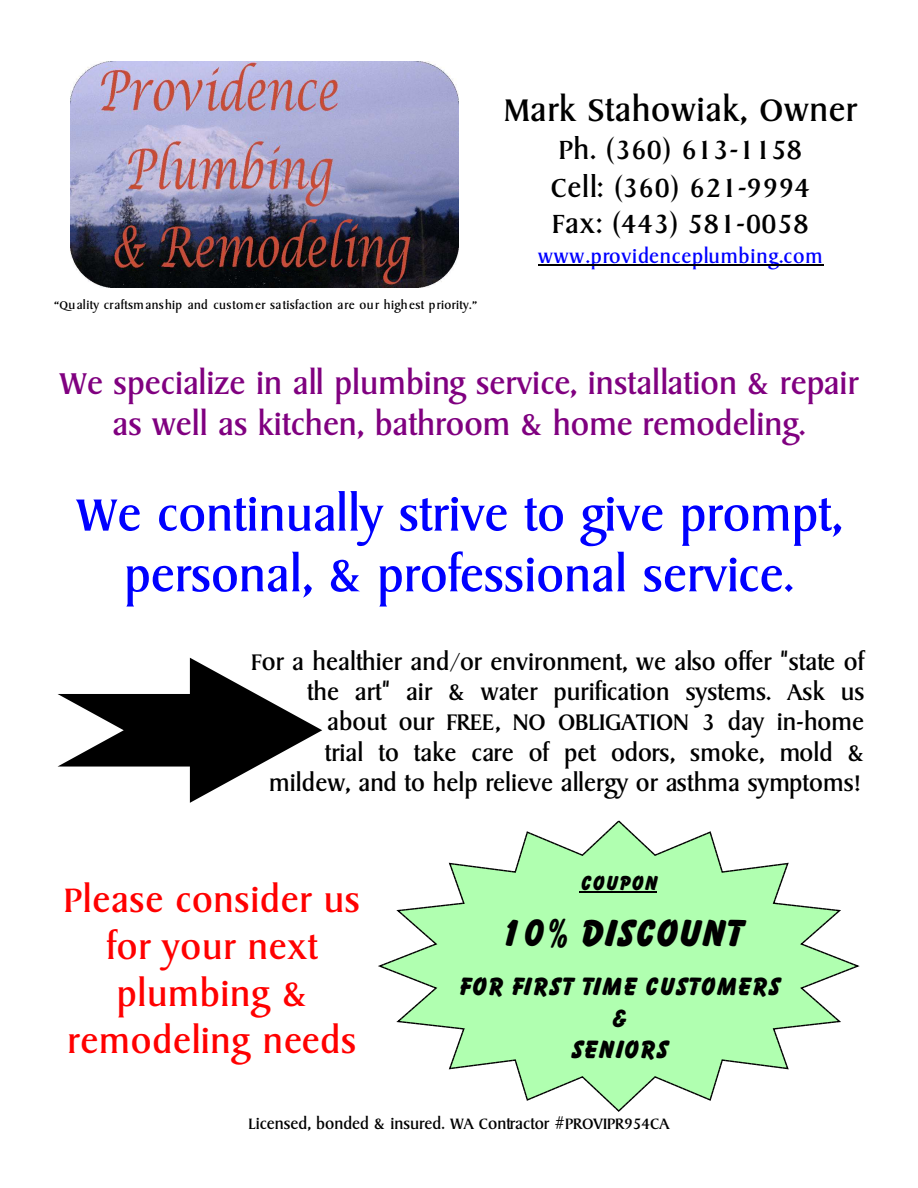
<style>
.page{position:relative;width:918px;height:1188px;background:#fff}
.page>*{position:absolute;margin:0;border:0;box-sizing:border-box;transform-origin:0 0}
.t1{font:54px/60.6px "Sydney";color:#00f;text-align:center}
.t2{font:40.5px/47.1px "Sydney";letter-spacing:.02em;color:#f00;text-align:center}
.t3{font:37.5px "Sydney";letter-spacing:.015em;color:#000}
.t4{font:36px/40.5px "Sydney";color:#800080;text-align:center}
.t5{font:36px "Balloon";letter-spacing:.005em;color:#000}
.t6{font:31.35px/37px "Sydney";letter-spacing:.025em;color:#000}
.t7{font:27px/30.3px "Sydney";letter-spacing:.005em;color:#000;text-align:right}
.t8{font:24px/31.7px "Balloon";letter-spacing:.04em;color:#000;text-align:center}
.t9{font:22.35px "Sydney";letter-spacing:.035em;color:#00f}
.t10{font:19.5px "Balloon";letter-spacing:.045em;color:#000}
.t11{font:18px "Sydney";color:#000}
.t12{font:13.5px "Sydney";letter-spacing:.025em;color:#000}
</style>
<div class="page">
<img style="left:70px;top:62px;width:389px;height:226px">
<svg style="left:378px;top:820px;width:482px;height:292px"></svg>
<hr style="left:579px;top:892px;width:78px;height:1px;background:#000">
<hr style="left:538px;top:265px;width:285px;height:1px;background:#000">
<svg style="left:58px;top:658px;width:264px;height:145px"></svg>
<p class="t12" style="left:54px;top:298px;width:425px">“Quality craftsmanship and customer satisfaction are our highest priority.”</p>
<h3 class="t3" style="left:504px;top:90px;width:355px">Mark Stahowiak, Owner</h3>
<p class="t6" style="left:551px;top:132px;width:261px">Ph. (360) 613-1158<br>Cell: (360) 621-9994<br>Fax: (443) 581-0058</p>
<p class="t9" style="left:538px;top:244px;width:286px">www.providenceplumbing.com</p>
<h3 class="t4" style="left:60px;top:364px;width:800px">We specialize in all plumbing service, installation &amp; repair as well as kitchen, bathroom &amp; home remodeling.</h3>
<h1 class="t1" style="left:76px;top:486px;width:768px">We continually strive to give prompt, personal, &amp; professional service.</h1>
<p class="t7" style="left:251px;top:647px;width:615px">For a healthier and/or environment, we also offer "state of the art" air &amp; water purification systems. Ask us about our FREE, NO OBLIGATION 3 day in-home<br>trial to take care of pet odors, smoke, mold &amp; mildew, and to help relieve allergy or asthma symptoms!</p>
<h2 class="t2" style="left:64px;top:877px;width:297px">Please consider us for your next plumbing &amp; remodeling needs</h2>
<p class="t10" style="left:579px;top:871px;width:79px">COUPON</p>
<h3 class="t5" style="left:497px;top:910px;width:244px">10% DISCOUNT</h3>
<p class="t8" style="left:457px;top:970px;width:323px">FOR FIRST TIME CUSTOMERS &amp;<br>SENIORS</p>
<p class="t11" style="left:249px;top:1114px;width:422px">Licensed, bonded &amp; insured. WA Contractor #PROVIPR954CA</p>
</div>
